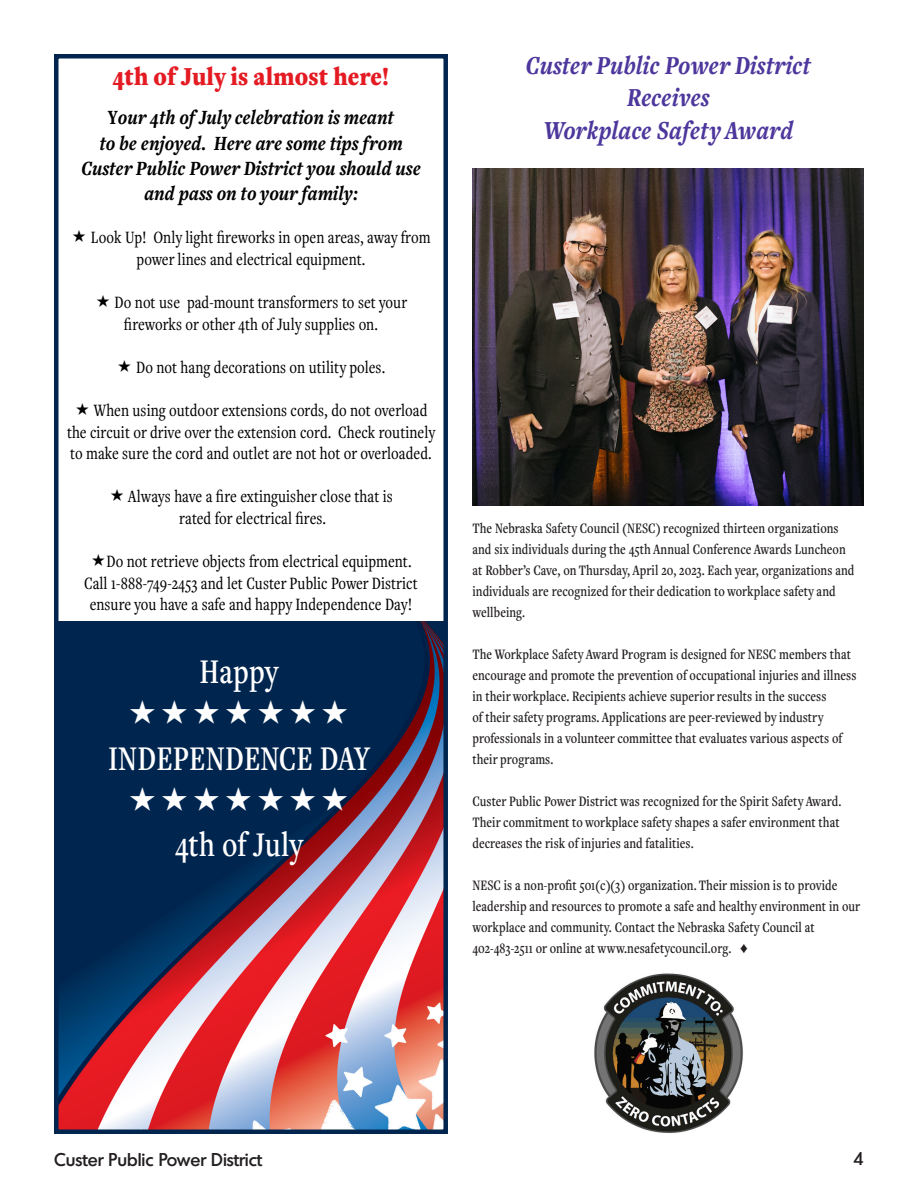
<style>
.page{position:relative;width:918px;height:1188px;background:#fff}
.page>*{position:absolute;margin:0;border:0;box-sizing:border-box;transform-origin:0 0}
.t1{font:500 36px "Freight Text Cmp Pro";color:#fff}
.t2{font:italic 700 27px "Freight Text Cmp Pro";color:#4d379c}
.t3{font:900 27px "Freight Text Cmp Pro";color:#e41b23}
.t4{font:italic 700 21px/25.2px "Freight Text Cmp Pro";color:#000;text-align:center}
.t5{font:18px/21.6px "Freight Text Cmp Pro";color:#000}
.t6{font:500 18px "Montreal Serial";color:#231f20}
.t7{font:500 15px/21px "Freight Text Cmp Pro";color:#231f20}
.s1{font-style:normal}
.s2{font-family:"Arial";font-weight:400}
</style>
<div class="page">
<img style="left:59px;top:622px;width:384px;height:507px">
<div style="left:54px;top:54px;width:394px;height:1080px;border:4px solid #00254f"></div>
<img style="left:472px;top:168px;width:392px;height:338px">
<img style="left:594px;top:973px;width:149px;height:160px">
<svg style="left:130px;top:700px;width:25px;height:24px"></svg>
<svg style="left:162px;top:700px;width:25px;height:24px"></svg>
<svg style="left:194px;top:700px;width:25px;height:24px"></svg>
<svg style="left:226px;top:700px;width:25px;height:24px"></svg>
<svg style="left:258px;top:700px;width:25px;height:24px"></svg>
<svg style="left:290px;top:700px;width:25px;height:24px"></svg>
<svg style="left:323px;top:700px;width:24px;height:24px"></svg>
<svg style="left:130px;top:786px;width:25px;height:24px"></svg>
<svg style="left:162px;top:786px;width:25px;height:24px"></svg>
<svg style="left:194px;top:786px;width:25px;height:24px"></svg>
<svg style="left:226px;top:786px;width:25px;height:24px"></svg>
<svg style="left:258px;top:786px;width:25px;height:24px"></svg>
<svg style="left:290px;top:786px;width:25px;height:24px"></svg>
<svg style="left:323px;top:786px;width:24px;height:24px"></svg>
<p class="t3" style="left:112px;top:59px;width:278px">4th of July is almost here!</p>
<p class="t4" style="left:108px;top:105px;width:288px"><span class="s1">Y</span>our 4th of July celebration is meant</p>
<p class="t4" style="left:99px;top:130px;width:305px">to be enjoyed. Here are some tips from</p>
<p class="t4" style="left:81px;top:155px;width:341px">Custer Public Power District you should use and pass on to your family:</p>
<p class="t5" style="left:136px;top:226px;width:296px;text-indent:-46px">Look Up! Only light fireworks in open areas, away from power lines and electrical equipment.</p>
<p class="t5" style="left:124px;top:291px;width:285px;text-indent:-9px">Do not use pad-mount transformers to set your fireworks or other 4th of July supplies on.</p>
<p class="t5" style="left:136px;top:356px;width:251px">Do not hang decorations on utility poles.</p>
<p class="t5" style="left:67px;top:399px;width:370px;text-indent:26px">When using outdoor extensions cords, do not overload the circuit or drive over the extension cord. Check routinely to make sure the cord and outlet are not hot or overloaded.</p>
<p class="t5" style="left:128px;top:485px;width:267px">Always have a fire extinguisher close that is</p>
<p class="t5" style="left:179px;top:507px;width:149px">rated for electrical fires.</p>
<p class="t5" style="left:106px;top:550px;width:307px">Do not retrieve objects from electrical equipment.</p>
<p class="t5" style="left:84px;top:572px;width:335px">Call 1-888-749-2453 and let Custer Public Power District</p>
<p class="t5" style="left:90px;top:593px;width:324px">ensure you have a safe and happy Independence Day!</p>
<p class="t1" style="left:200px;top:649px;width:81px">Happy</p>
<p class="t1" style="left:108px;top:735px;width:264px">INDEPENDENCE DAY</p>
<p class="t1" style="left:175px;top:822px;width:130px">4th of July</p>
<p class="t2" style="left:526px;top:48px;width:287px">Custer Public Power District</p>
<p class="t2" style="left:627px;top:81px;width:84px">Receives</p>
<p class="t2" style="left:543px;top:113px;width:252px">Workplace Safety Award</p>
<p class="t7" style="left:472px;top:517px;width:383px">The Nebraska Safety Council (NESC) recognized thirteen organizations and six individuals during the 45th Annual Conference Awards Luncheon at Robber’s Cave, on Thursday, April 20, 2023. Each year, organizations and individuals are recognized for their dedication to workplace safety and wellbeing.</p>
<p class="t7" style="left:472px;top:643px;width:386px">The Workplace Safety Award Program is designed for NESC members that encourage and promote the prevention of occupational injuries and illness in their workplace. Recipients achieve superior results in the success<br>of their safety programs. Applications are peer-reviewed by industry professionals in a volunteer committee that evaluates various aspects of their programs.</p>
<p class="t7" style="left:472px;top:790px;width:370px;text-align:justify">Custer Public Power District was recognized for the Spirit Safety Award.<br>Their commitment to workplace safety shapes a safer environment that decreases the risk of injuries and fatalities.</p>
<p class="t7" style="left:472px;top:874px;width:389px">NESC is a non-profit 501(c)(3) organization. Their mission is to provide leadership and resources to promote a safe and healthy environment in our workplace and community. Contact the Nebraska Safety Council at</p>
<p class="t7" style="left:472px;top:937px;width:277px">402-483-2511 or online at www.nesafetycouncil.org. <span class="s2">♦</span></p>
<p class="t6" style="left:54px;top:1148px;width:210px">Custer Public Power District</p>
<p class="t6" style="left:853px;top:1147px;width:12px">4</p>
</div>
